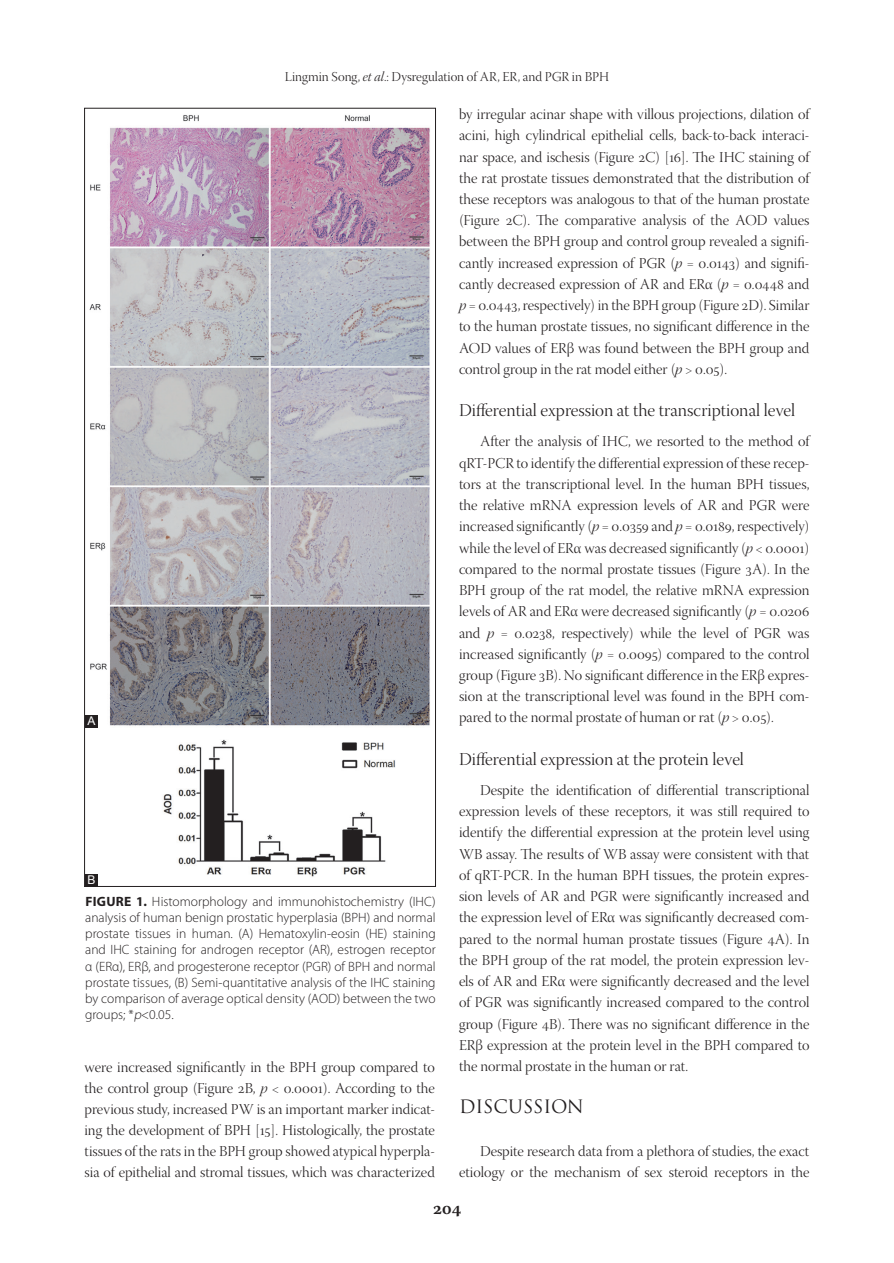
<style>
.page{position:relative;width:894px;height:1263px;background:#fff}
.page>*{position:absolute;margin:0;border:0;box-sizing:border-box;transform-origin:0 0}
.t1{font:18px "Warnock Pro Light Disp";color:#231f20}
.t2{font:18px "Trajan Pro";color:#231f20}
.t3{font:600 18px "Warnock Pro";color:#231f20}
.TX{font:15px/21.3px "Warnock Pro Light Disp";color:#231f20;text-align:justify}
.FGC{font:300 13.5px/16.2px "Myriad Pro";color:#231f20;text-align:justify}
.t4{font:13.5px "Warnock Pro Light Disp";color:#231f20}
.LABEL{font:12px "Arial";color:#fff}
.s1{font-family:"Warnock Pro Light It Disp"}
.s2{font-weight:700}
.s3{font-style:italic}
</style>
<div class="page">
<img style="left:89px;top:115px;width:341px;height:762px">
<div style="left:85px;top:715px;width:13px;height:13px;background:#231f20"></div>
<div style="left:85px;top:874px;width:13px;height:12px;background:#231f20"></div>
<p class="t4" style="left:285px;top:70px;width:325px">Lingmin Song, <span class="s1">et al</span>.: Dysregulation of AR, ER, and PGR in BPH</p>
<p class="LABEL" style="left:87px;top:712px;width:10px">A</p>
<p class="LABEL" style="left:87px;top:871px;width:10px">B</p>
<p class="FGC" style="left:85px;top:893px;width:352px"><span class="s2">FIGURE 1.</span> Histomorphology and immunohistochemistry (IHC) analysis of human benign prostatic hyperplasia (BPH) and normal prostate tissues in human. (A) Hematoxylin-eosin (HE) staining and IHC staining for androgen receptor (AR), estrogen receptor α (ERα), ERβ, and progesterone receptor (PGR) of BPH and normal prostate tissues, (B) Semi-quantitative analysis of the IHC staining by comparison of average optical density (AOD) between the two groups; *<span class="s3">p</span>&lt;0.05.</p>
<p class="TX" style="left:84px;top:1057px;width:352px">were increased significantly in the BPH group compared to the control group (Figure 2B, <span class="s1">p</span> &lt; 0.0001). According to the previous study, increased PW is an important marker indicat&shy;ing the development of BPH [15]. Histologically, the prostate tissues of the rats in the BPH group showed atypical hyperpla&shy;sia of epithelial and stromal tissues, which was characterized</p>
<p class="TX" style="left:459px;top:105px;width:352px">by irregular acinar shape with villous projections, dilation of acini, high cylindrical epithelial cells, back-to-back interaci&shy;nar space, and ischesis (Figure 2C) [16]. The IHC staining of the rat prostate tissues demonstrated that the distribution of these receptors was analogous to that of the human prostate (Figure 2C). The comparative analysis of the AOD values between the BPH group and control group revealed a signifi&shy;cantly increased expression of PGR (<span class="s1">p</span> = 0.0143) and signifi&shy;cantly decreased expression of AR and ERα (<span class="s1">p</span> = 0.0448 and <span class="s1">p</span> = 0.0443, respectively) in the BPH group (Figure 2D). Similar to the human prostate tissues, no significant difference in the AOD values of ERβ was found between the BPH group and control group in the rat model either (<span class="s1">p</span> &gt; 0.05).</p>
<h2 class="t1" style="left:459px;top:400px;width:337px">Differential expression at the transcriptional level</h2>
<p class="TX" style="left:459px;top:432px;width:352px;text-indent:21px">After the analysis of IHC, we resorted to the method of qRT-PCR to identify the differential expression of these recep&shy;tors at the transcriptional level. In the human BPH tissues, the relative mRNA expression levels of AR and PGR were increased significantly (<span class="s1">p</span> = 0.0359 and <span class="s1">p</span> = 0.0189, respectively) while the level of ERα was decreased significantly (<span class="s1">p</span> &lt; 0.0001) compared to the normal prostate tissues (Figure 3A). In the BPH group of the rat model, the relative mRNA expression levels of AR and ERα were decreased significantly (<span class="s1">p</span> = 0.0206 and <span class="s1">p</span> = 0.0238, respectively) while the level of PGR was increased significantly (<span class="s1">p</span> = 0.0095) compared to the control group (Figure 3B). No significant difference in the ERβ expres&shy;sion at the transcriptional level was found in the BPH com&shy;pared to the normal prostate of human or rat (<span class="s1">p</span> &gt; 0.05).</p>
<h2 class="t1" style="left:459px;top:749px;width:286px">Differential expression at the protein level</h2>
<p class="TX" style="left:459px;top:781px;width:352px;text-indent:21px">Despite the identification of differential transcriptional expression levels of these receptors, it was still required to identify the differential expression at the protein level using WB assay. The results of WB assay were consistent with that of qRT-PCR. In the human BPH tissues, the protein expres&shy;sion levels of AR and PGR were significantly increased and the expression level of ERα was significantly decreased com&shy;pared to the normal human prostate tissues (Figure 4A). In the BPH group of the rat model, the protein expression lev&shy;els of AR and ERα were significantly decreased and the level of PGR was significantly increased compared to the control group (Figure 4B). There was no significant difference in the ERβ expression at the protein level in the BPH compared to the normal prostate in the human or rat.</p>
<h1 class="t2" style="left:459px;top:1095px;width:126px">DISCUSSION</h1>
<p class="TX" style="left:459px;top:1141px;width:352px;text-align:right">Despite research data from a plethora of studies, the exact etiology or the mechanism of sex steroid receptors in the</p>
<p class="t3" style="left:432px;top:1197px;width:30px">204</p>
</div>
